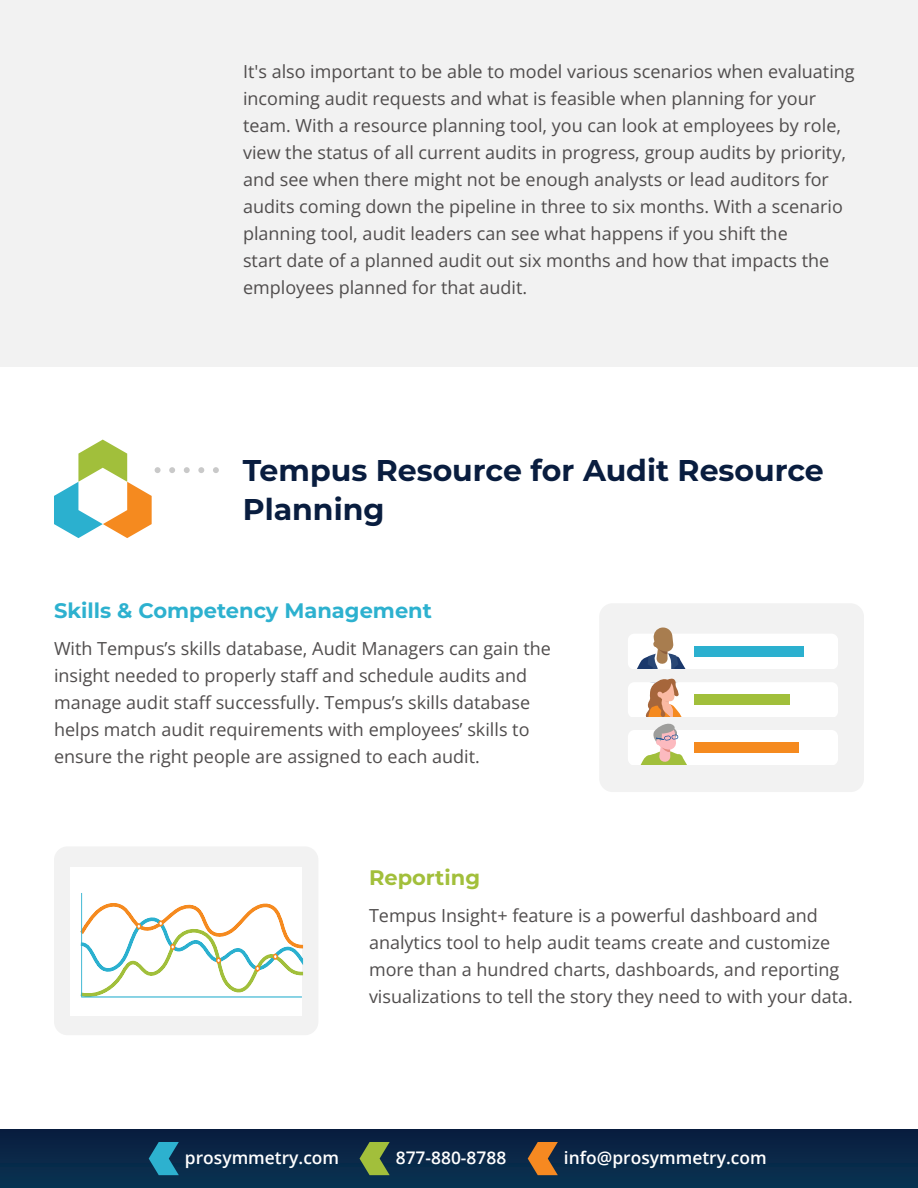
<style>
.page{position:relative;width:918px;height:1188px;background:#fff}
.page>*{position:absolute;margin:0;border:0;box-sizing:border-box;transform-origin:0 0}
.t1{font:700 30px/39px "Montserrat";color:#091d3f}
.t2{font:700 21px "Montserrat";color:#2db1cf}
.t3{font:700 21px "Montserrat";color:#a2bf3b}
.t4{font:18px/27px "Open Sans";color:#504d4d}
.t5{font:600 17.4px "Open Sans";color:#fff}
</style>
<div class="page">
<div style="left:0;top:0;width:918px;height:366px;background:#f2f2f2"></div>
<svg style="left:54px;top:440px;width:107px;height:98px"></svg>
<svg style="left:169px;top:467px;width:6px;height:6px"></svg>
<svg style="left:213px;top:467px;width:6px;height:6px"></svg>
<svg style="left:198px;top:467px;width:6px;height:6px"></svg>
<svg style="left:184px;top:467px;width:6px;height:6px"></svg>
<div style="left:0;top:1129px;width:918px;height:59px;background:#092848"></div>
<svg style="left:149px;top:1142px;width:30px;height:33px"></svg>
<svg style="left:360px;top:1142px;width:30px;height:33px"></svg>
<svg style="left:528px;top:1142px;width:30px;height:33px"></svg>
<div style="left:599px;top:603px;width:265px;height:189px;background:#f2f2f2;border-radius:13px"></div>
<div style="left:628px;top:634px;width:210px;height:35px;background:#fff;border-radius:6px"></div>
<div style="left:628px;top:682px;width:210px;height:36px;background:#fff;border-radius:6px"></div>
<div style="left:628px;top:730px;width:210px;height:36px;background:#fff;border-radius:7px"></div>
<div style="left:626px;top:717px;width:217px;height:13px;background:#f2f2f2"></div>
<svg style="left:636px;top:627px;width:55px;height:139px"></svg>
<div style="left:695px;top:646px;width:109px;height:11px;background:#2bb0cf"></div>
<div style="left:695px;top:743px;width:104px;height:10px;background:#f58a1f"></div>
<div style="left:695px;top:694px;width:95px;height:11px;background:#a1bf3b"></div>
<div style="left:54px;top:846px;width:264px;height:189px;background:#f2f2f2;border-radius:13px"></div>
<div style="left:70px;top:867px;width:232px;height:148px;background:#fff"></div>
<svg style="left:80px;top:893px;width:224px;height:105px"></svg>
<p class="t4" style="left:243px;top:58px;width:613px">It's also important to be able to model various scenarios when evaluating incoming audit requests and what is feasible when planning for your team. With a resource planning tool, you can look at employees by role, view the status of all current audits in progress, group audits by priority, and see when there might not be enough analysts or lead auditors for audits coming down the pipeline in three to six months. With a scenario planning tool, audit leaders can see what happens if you shift the<br>start date of a planned audit out six months and how that impacts the employees planned for that audit.</p>
<p class="t1" style="left:243px;top:449px;width:583px">Tempus Resource for Audit Resource<br>Planning</p>
<p class="t2" style="left:54px;top:595px;width:379px">Skills &amp; Competency Management</p>
<p class="t4" style="left:54px;top:634px;width:499px">With Tempus’s skills database, Audit Managers can gain the insight needed to properly staff and schedule audits and manage audit staff successfully. Tempus’s skills database helps match audit requirements with employees’ skills to ensure the right people are assigned to each audit.</p>
<p class="t3" style="left:369px;top:862px;width:113px">Reporting</p>
<p class="t4" style="left:369px;top:901px;width:485px">Tempus Insight+ feature is a powerful dashboard and analytics tool to help audit teams create and customize more than a hundred charts, dashboards, and reporting visualizations to tell the story they need to with your data.</p>
<p class="t5" style="left:185px;top:1146px;width:156px">prosymmetry.com</p>
<p class="t5" style="left:396px;top:1146px;width:112px">877-880-8788</p>
<p class="t5" style="left:564px;top:1146px;width:204px">info@prosymmetry.com</p>
</div>
